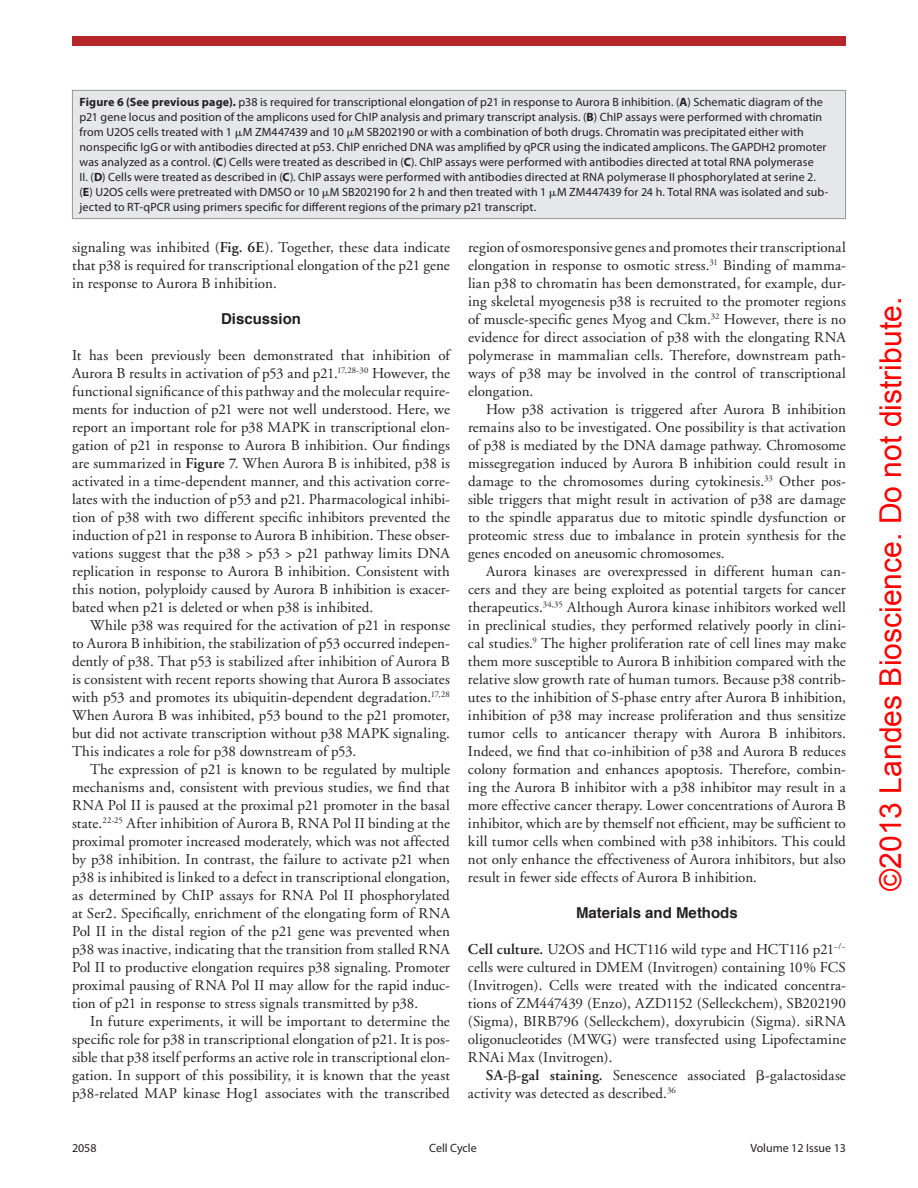
<style>
.page{position:relative;width:918px;height:1188px;background:#fff}
.page>*{position:absolute;margin:0;border:0;box-sizing:border-box;transform-origin:0 0}
.t1{font:30.15px "Arial";color:#f00}
.t2{font:15px/18px "Adobe Garamond";letter-spacing:.005em;color:#231f20;text-align:justify}
.t3{font:700 15px "Helvetica";color:#231f20}
.t4{font:12px/15px "Myriad Pro";letter-spacing:.005em;color:#231f20}
.s1{font-weight:700}
.s2{font-family:"Universal Std Greekw Math Pi"}
.s3{font-weight:600}
</style>
<div class="page">
<div style="left:72px;top:36px;width:774px;height:10px;background:#b7262b"></div>
<div style="left:72px;top:90px;width:774px;height:129px;background:#e6e7e9"></div>
<div style="left:72px;top:90px;width:774px;height:129px;border:1px solid #939598"></div>
<p class="t4" style="left:80px;top:95px;width:750px"><span class="s1">Figure 6 (See previous page).</span> p38 is required for transcriptional elongation of p21 in response to Aurora B inhibition. (<span class="s1">A</span>) Schematic diagram of the p21 gene locus and position of the amplicons used for ChIP analysis and primary transcript analysis. (<span class="s1">B</span>) ChIP assays were performed with chromatin from U2OS cells treated with 1 <span class="s2">μ</span>M ZM447439 and 10 <span class="s2">μ</span>M SB202190 or with a combination of both drugs. Chromatin was precipitated either with nonspecific IgG or with antibodies directed at p53. ChIP enriched DNA was amplified by qPCR using the indicated amplicons. The GAPDH2 promoter was analyzed as a control. (<span class="s1">C</span>) Cells were treated as described in (<span class="s1">C</span>). ChIP assays were performed with antibodies directed at total RNA polymerase<br>II. (<span class="s1">D</span>) Cells were treated as described in (<span class="s1">C</span>). ChIP assays were performed with antibodies directed at RNA polymerase II phosphorylated at serine 2. (<span class="s1">E</span>) U2OS cells were pretreated with DMSO or 10 <span class="s2">μ</span>M SB202190 for 2 h and then treated with 1 <span class="s2">μ</span>M ZM447439 for 24 h. Total RNA was isolated and sub&shy;jected to RT-qPCR using primers specific for different regions of the primary p21 transcript.</p>
<p class="t2" style="left:72px;top:239px;width:379px">signaling was inhibited (<span class="s3">Fig. 6E</span>). Together, these data indicate that p38 is required for transcriptional elongation of the p21 gene in response to Aurora B inhibition.</p>
<p class="t3" style="left:221px;top:307px;width:82px">Discussion</p>
<p class="t2" style="left:72px;top:347px;width:380px">It has been previously been demonstrated that inhibition of Aurora B results in activation of p53 and p21.<sup>17,28-30</sup> However, the functional significance of this pathway and the molecular require&shy;ments for induction of p21 were not well understood. Here, we report an important role for p38 MAPK in transcriptional elon&shy;gation of p21 in response to Aurora B inhibition. Our findings are summarized in <span class="s3">Figure 7</span>. When Aurora B is inhibited, p38 is activated in a time-dependent manner, and this activation corre&shy;lates with the induction of p53 and p21. Pharmacological inhibi&shy;tion of p38 with two different specific inhibitors prevented the induction of p21 in response to Aurora B inhibition. These obser&shy;vations suggest that the p38 &gt; p53 &gt; p21 pathway limits DNA replication in response to Aurora B inhibition. Consistent with this notion, polyploidy caused by Aurora B inhibition is exacer&shy;bated when p21 is deleted or when p38 is inhibited.</p>
<p class="t2" style="left:72px;top:617px;width:379px;text-indent:18px">While p38 was required for the activation of p21 in response to Aurora B inhibition, the stabilization of p53 occurred indepen&shy;dently of p38. That p53 is stabilized after inhibition of Aurora B is consistent with recent reports showing that Aurora B associates with p53 and promotes its ubiquitin-dependent degradation.<sup>17,28<br></sup>When Aurora B was inhibited, p53 bound to the p21 promoter, but did not activate transcription without p38 MAPK signaling.<br>This indicates a role for p38 downstream of p53.</p>
<p class="t2" style="left:72px;top:761px;width:379px;text-indent:18px">The expression of p21 is known to be regulated by multiple mechanisms and, consistent with previous studies, we find that RNA Pol II is paused at the proximal p21 promoter in the basal state.<sup>22-25</sup> After inhibition of Aurora B, RNA Pol II binding at the proximal promoter increased moderately, which was not affected by p38 inhibition. In contrast, the failure to activate p21 when p38 is inhibited is linked to a defect in transcriptional elongation, as determined by ChIP assays for RNA Pol II phosphorylated at Ser2. Specifically, enrichment of the elongating form of RNA Pol II in the distal region of the p21 gene was prevented when p38 was inactive, indicating that the transition from stalled RNA Pol II to productive elongation requires p38 signaling. Promoter proximal pausing of RNA Pol II may allow for the rapid induc&shy;tion of p21 in response to stress signals transmitted by p38.</p>
<p class="t2" style="left:72px;top:1013px;width:379px;text-indent:18px">In future experiments, it will be important to determine the specific role for p38 in transcriptional elongation of p21. It is pos&shy;sible that p38 itself performs an active role in transcriptional elon&shy;gation. In support of this possibility, it is known that the yeast p38-related MAP kinase Hog1 associates with the transcribed</p>
<p class="t2" style="left:468px;top:239px;width:379px">region of osmoresponsive genes and promotes their transcriptional elongation in response to osmotic stress.<sup>31</sup> Binding of mamma&shy;lian p38 to chromatin has been demonstrated, for example, dur&shy;ing skeletal myogenesis p38 is recruited to the promoter regions of muscle-specific genes Myog and Ckm.<sup>32</sup> However, there is no evidence for direct association of p38 with the elongating RNA polymerase in mammalian cells. Therefore, downstream path&shy;ways of p38 may be involved in the control of transcriptional elongation.</p>
<p class="t2" style="left:468px;top:401px;width:379px;text-indent:18px">How p38 activation is triggered after Aurora B inhibition remains also to be investigated. One possibility is that activation of p38 is mediated by the DNA damage pathway. Chromosome missegregation induced by Aurora B inhibition could result in damage to the chromosomes during cytokinesis.<sup>33</sup> Other pos&shy;sible triggers that might result in activation of p38 are damage to the spindle apparatus due to mitotic spindle dysfunction or proteomic stress due to imbalance in protein synthesis for the genes encoded on aneusomic chromosomes.</p>
<p class="t2" style="left:468px;top:563px;width:379px;text-indent:18px">Aurora kinases are overexpressed in different human can&shy;cers and they are being exploited as potential targets for cancer therapeutics.<sup>34,35</sup> Although Aurora kinase inhibitors worked well in preclinical studies, they performed relatively poorly in clini&shy;cal studies.<sup>9</sup> The higher proliferation rate of cell lines may make them more susceptible to Aurora B inhibition compared with the relative slow growth rate of human tumors. Because p38 contrib&shy;utes to the inhibition of S-phase entry after Aurora B inhibition, inhibition of p38 may increase proliferation and thus sensitize tumor cells to anticancer therapy with Aurora B inhibitors.<br>Indeed, we find that co-inhibition of p38 and Aurora B reduces colony formation and enhances apoptosis. Therefore, combin&shy;ing the Aurora B inhibitor with a p38 inhibitor may result in a more effective cancer therapy. Lower concentrations of Aurora B inhibitor, which are by themself not efficient, may be sufficient to kill tumor cells when combined with p38 inhibitors. This could not only enhance the effectiveness of Aurora inhibitors, but also result in fewer side effects of Aurora B inhibition.</p>
<p class="t3" style="left:576px;top:901px;width:163px">Materials and Methods</p>
<p class="t2" style="left:468px;top:941px;width:380px"><span class="s3">Cell culture.</span> U2OS and HCT116 wild type and HCT116 p21<sup>−/− </sup>cells were cultured in DMEM (Invitrogen) containing 10% FCS (Invitrogen). Cells were treated with the indicated concentra&shy;tions of ZM447439 (Enzo), AZD1152 (Selleckchem), SB202190 (Sigma), BIRB796 (Selleckchem), doxyrubicin (Sigma). siRNA oligonucleotides (MWG) were transfected using Lipofectamine RNAi Max (Invitrogen).</p>
<p class="t2" style="left:468px;top:1067px;width:379px;text-indent:18px"><span class="s3">SA-</span><span class="s2">β</span><span class="s3">-gal staining.</span> Senescence associated <span class="s2">β</span>-galactosidase activity was detected as described.<sup>36</sup></p>
<p class="t4" style="left:72px;top:1140px;width:26px">2058</p>
<p class="t4" style="left:429px;top:1140px;width:49px">Cell Cycle</p>
<p class="t4" style="left:750px;top:1140px;width:97px">Volume 12 Issue 13</p>
<h1 class="t1" style="left:871px;top:891px;width:595px;rotate:-90deg">©2013 Landes Bioscience. Do not distribute.</h1>
</div>
